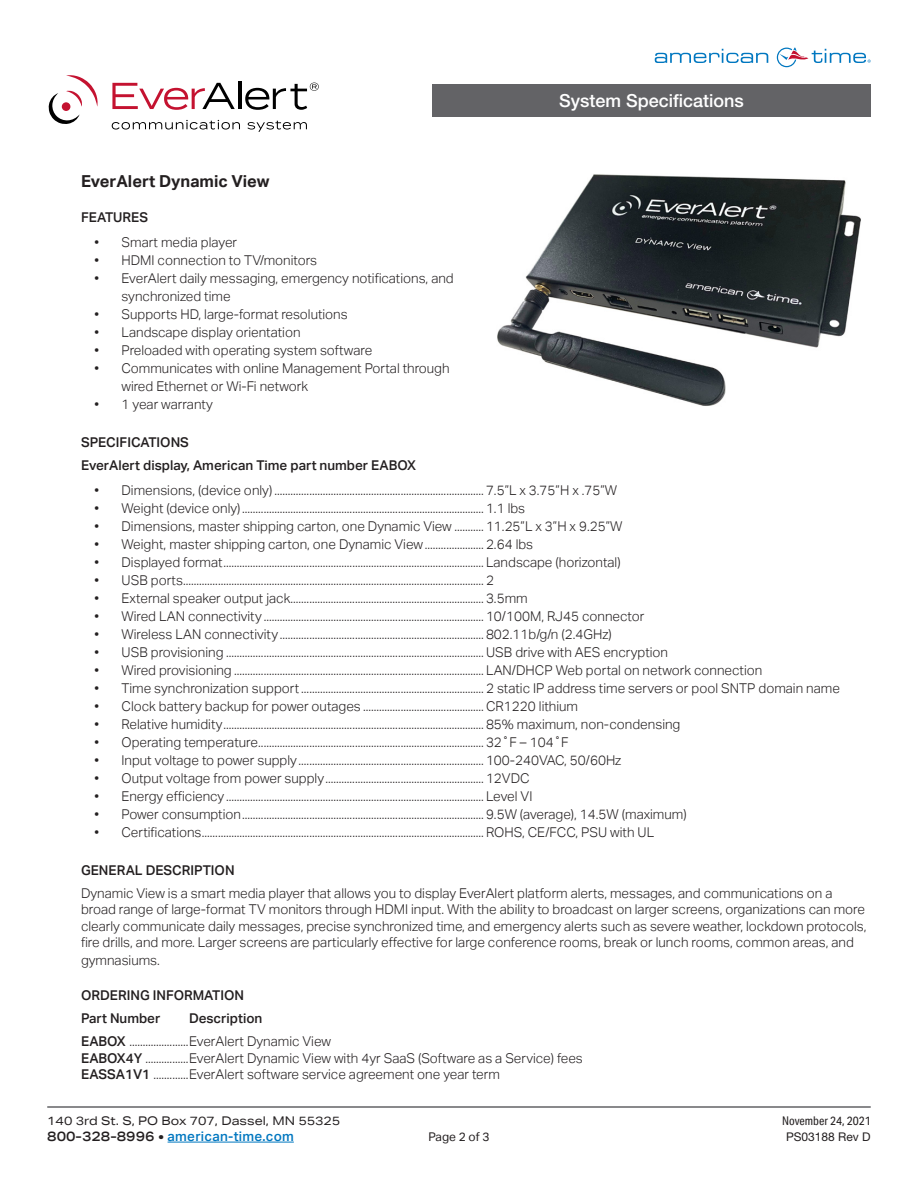
<style>
.page{position:relative;width:918px;height:1188px;background:#fff}
.page>*{position:absolute;margin:0;border:0;box-sizing:border-box;transform-origin:0 0}
.t1{font:500 18px "Helvetica Neue LT Std";color:#fff}
.Product_Names_-_Head{font:700 16.5px "Aktiv Grotesk";color:#231f20}
.Body{font:300 13.5px/16.5px "Aktiv Grotesk";color:#231f20}
.Subheads{font:500 13.5px "Aktiv Grotesk";color:#231f20}
.t2{font:500 13.5px "Aktiv Grotesk";letter-spacing:.02em;color:#0077c0}
.t3{font:12px "Aktiv Grotesk Ex";color:#231f20}
.t4{font:12px "Aktiv Grotesk Cd";color:#231f20}
.t5{font:12px "Helvetica Neue LT Std";color:#231f20}
.t6{font:12px "Aktiv Grotesk";color:#231f20}
.s1{font-weight:500}
.s2{font-family:"Aktiv Grotesk Ex";color:#231f20}
</style>
<div class="page">
<hr style="left:47px;top:1106px;width:824px;height:2px;background:#636366">
<svg style="left:655px;top:49px;width:113px;height:14px"></svg>
<svg style="left:777px;top:47px;width:94px;height:20px"></svg>
<div style="left:432px;top:84px;width:439px;height:33px;background:#636366"></div>
<hr style="left:168px;top:1142px;width:126px;height:1px;background:#0077c0">
<svg style="left:112px;top:83px;width:123px;height:27px"></svg>
<hr style="left:238px;top:81px;width:3px;height:28px;background:#000">
<svg style="left:245px;top:83px;width:74px;height:27px"></svg>
<svg style="left:112px;top:120px;width:128px;height:10px"></svg>
<svg style="left:247px;top:121px;width:60px;height:11px"></svg>
<svg style="left:49px;top:75px;width:49px;height:49px"></svg>
<img style="left:497px;top:174px;width:364px;height:232px">
<h1 class="t1" style="left:559px;top:90px;width:186px">System Specifications</h1>
<p class="Product_Names_-_Head" style="left:81px;top:172px;width:190px">EverAlert Dynamic View</p>
<p class="Subheads" style="left:81px;top:209px;width:69px">FEATURES</p>
<p class="Body" style="left:94px;top:234px;width:144px">• Smart media player</p>
<p class="Body" style="left:94px;top:252px;width:224px">• HDMI connection to TV/monitors</p>
<p class="Body" style="left:122px;top:269px;width:334px;line-height:18px;text-indent:-27px">• EverAlert daily messaging, emergency notifications, and synchronized time</p>
<p class="Body" style="left:94px;top:306px;width:255px">• Supports HD, large-format resolutions</p>
<p class="Body" style="left:94px;top:324px;width:208px">• Landscape display orientation</p>
<p class="Body" style="left:94px;top:342px;width:279px">• Preloaded with operating system software</p>
<p class="Body" style="left:122px;top:359px;width:330px;line-height:18px;text-indent:-27px">• Communicates with online Management Portal through wired Ethernet or Wi-Fi network</p>
<p class="Body" style="left:94px;top:396px;width:120px">• 1 year warranty</p>
<p class="Subheads" style="left:81px;top:434px;width:110px">SPECIFICATIONS</p>
<p class="Subheads" style="left:81px;top:457px;width:337px">EverAlert display, American Time part number EABOX</p>
<p class="Body" style="left:94px;top:482px;width:524px">• Dimensions, (device only) .............................................................................. 7.5”L x 3.75”H x .75”W</p>
<p class="Body" style="left:94px;top:500px;width:432px">• Weight (device only).......................................................................................... 1.1 lbs</p>
<p class="Body" style="left:94px;top:518px;width:529px">• Dimensions, master shipping carton, one Dynamic View ........... 11.25”L x 3”H x 9.25”W</p>
<p class="Body" style="left:94px;top:536px;width:440px">• Weight, master shipping carton, one Dynamic View...................... 2.64 lbs</p>
<p class="Body" style="left:94px;top:554px;width:528px">• Displayed format................................................................................................. Landscape (horizontal)</p>
<p class="Body" style="left:94px;top:572px;width:401px">• USB ports................................................................................................................ 2</p>
<p class="Body" style="left:94px;top:590px;width:435px">• External speaker output jack........................................................................ 3.5mm</p>
<p class="Body" style="left:94px;top:608px;width:551px">• Wired LAN connectivity .................................................................................. 10/100M, RJ45 connector</p>
<p class="Body" style="left:94px;top:626px;width:519px">• Wireless LAN connectivity ............................................................................ 802.11b/g/n (2.4GHz)</p>
<p class="Body" style="left:94px;top:644px;width:575px">• USB provisioning ................................................................................................USB drive with AES encryption</p>
<p class="Body" style="left:94px;top:662px;width:669px">• Wired provisioning ............................................................................................. LAN/DHCP Web portal on network connection</p>
<p class="Body" style="left:94px;top:680px;width:747px">• Time synchronization support.................................................................... 2 static IP address time servers or pool SNTP domain name</p>
<p class="Body" style="left:94px;top:698px;width:485px">• Clock battery backup for power outages ............................................. CR1220 lithium</p>
<p class="Body" style="left:94px;top:716px;width:587px">• Relative humidity................................................................................................. 85% maximum, non-condensing</p>
<p class="Body" style="left:94px;top:734px;width:476px">• Operating temperature.................................................................................... 32˚F – 104˚F</p>
<p class="Body" style="left:94px;top:752px;width:528px">• Input voltage to power supply..................................................................... 100-240VAC, 50/60Hz</p>
<p class="Body" style="left:94px;top:770px;width:437px">• Output voltage from power supply........................................................... 12VDC</p>
<p class="Body" style="left:94px;top:788px;width:439px">• Energy efficiency ................................................................................................ Level VI</p>
<p class="Body" style="left:94px;top:806px;width:594px">• Power consumption.......................................................................................... 9.5W (average), 14.5W (maximum)</p>
<p class="Body" style="left:94px;top:824px;width:561px">• Certifications.........................................................................................................ROHS, CE/FCC, PSU with UL</p>
<p class="Subheads" style="left:81px;top:862px;width:155px">GENERAL DESCRIPTION</p>
<p class="Body" style="left:81px;top:885px;width:787px">Dynamic View is a smart media player that allows you to display EverAlert platform alerts, messages, and communications on a broad range of large-format TV monitors through HDMI input. With the ability to broadcast on larger screens, organizations can more clearly communicate daily messages, precise synchronized time, and emergency alerts such as severe weather, lockdown protocols, fire drills, and more. Larger screens are particularly effective for large conference rooms, break or lunch rooms, common areas, and</p>
<p class="Body" style="left:81px;top:953px;width:80px">gymnasiums.</p>
<p class="Subheads" style="left:81px;top:987px;width:165px">ORDERING INFORMATION</p>
<p class="Subheads" style="left:81px;top:1011px;width:81px">Part Number</p>
<p class="Subheads" style="left:189px;top:1011px;width:75px">Description</p>
<p class="Body" style="left:81px;top:1034px;width:252px"><span class="s1">EABOX</span> ......................EverAlert Dynamic View</p>
<p class="Body" style="left:81px;top:1050px;width:503px"><span class="s1">EABOX4Y</span> ................EverAlert Dynamic View with 4yr SaaS (Software as a Service) fees</p>
<p class="Body" style="left:81px;top:1067px;width:420px"><span class="s1">EASSA1V1</span> .............EverAlert software service agreement one year term</p>
<p class="t3" style="left:47px;top:1113px;width:295px">140 3rd St. S, PO Box 707, Dassel, MN 55325</p>
<p class="t2" style="left:47px;top:1128px;width:248px"><span class="s2">800-328-8996 •</span> american-time.com</p>
<p class="t6" style="left:428px;top:1130px;width:63px">Page 2 of 3</p>
<p class="t4" style="left:782px;top:1114px;width:90px">November 24, 2021</p>
<p class="t5" style="left:786px;top:1129px;width:86px">PS03188 Rev D</p>
</div>
